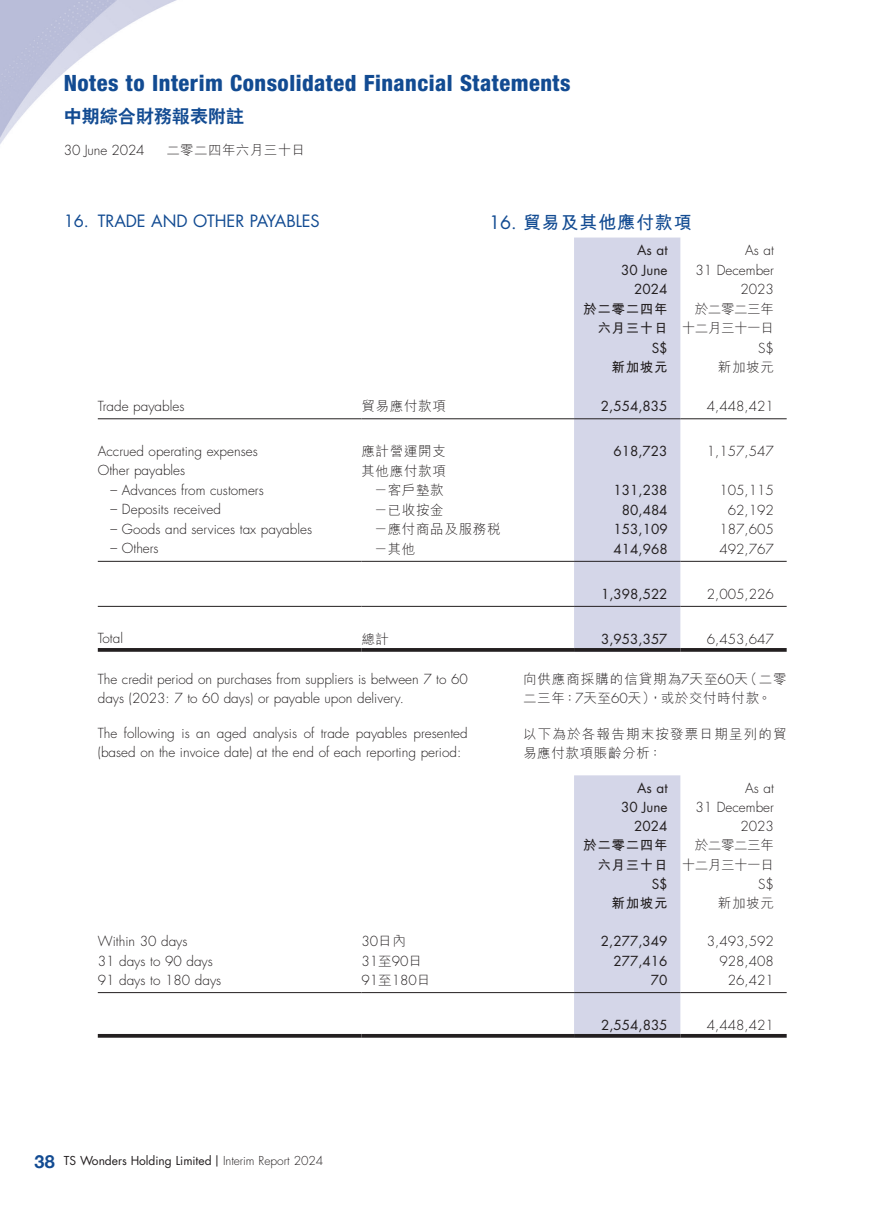
<style>
.page{position:relative;width:893px;height:1212px;background:#fff}
.page>*{position:absolute;margin:0;border:0;box-sizing:border-box;transform-origin:0 0}
.t1{font:800 condensed 22.5px "Helvetica Neue LT Std";letter-spacing:.02em;color:#124b92}
.t2{font:700 18px "M Hei HK";letter-spacing:.045em;color:#124b92}
.t3{font:800 18px "C Hei 2 HK";letter-spacing:.005em;color:#124b92}
.t4{font:700 18px "Helvetica Neue";color:#124b92}
.t5{font:16.5px "Futura Std";letter-spacing:-.005em;color:#124b92}
.t6{font:300 13.5px/19.2px "Futura Std";color:#231f20;text-align:right}
.t7{font:13.5px/19.5px "Futura Std";color:#231f20;text-align:right}
.t8{font:300 13.5px "M Hei HK";letter-spacing:.05em;color:#231f20}
.t9{font:300 13.5px/19.2px "M Hei HK";letter-spacing:.07em;color:#231f20}
.t10{font:700 13.5px/19.5px "M Hei HK";letter-spacing:.05em;color:#231f20;text-align:right}
.t11{font:300 13.5px/19.2px "M Hei HK";letter-spacing:.09em;color:#231f20}
.t12{font:300 13.5px/19.5px "M Hei HK";letter-spacing:-.03em;color:#231f20;text-align:right}
.t13{font:300 13.5px "M Hei HK";letter-spacing:.03em;color:#231f20}
.t14{font:12px "Futura Std";letter-spacing:-.005em;color:#231f20}
.s1{font-family:"Futura Std";font-weight:400}
.s2{font-family:"M Hei HK"}
.s3{font-family:"Futura Std"}
.s4{font-family:"C Hei 2 HK";font-weight:700}
.s5{font-weight:300}
</style>
<div class="page">
<img style="left:0;top:0;width:787px;height:1038px">
<div style="left:574px;top:238px;width:106px;height:410px;background:#d4d6e8"></div>
<hr style="left:98px;top:418px;width:263px;height:1px;background:#231f20">
<hr style="left:361px;top:418px;width:213px;height:1px;background:#231f20">
<hr style="left:574px;top:418px;width:106px;height:1px;background:#231f20">
<hr style="left:680px;top:418px;width:107px;height:1px;background:#231f20">
<hr style="left:98px;top:561px;width:263px;height:1px;background:#231f20">
<hr style="left:361px;top:561px;width:213px;height:1px;background:#231f20">
<hr style="left:574px;top:561px;width:106px;height:1px;background:#231f20">
<hr style="left:680px;top:561px;width:107px;height:1px;background:#231f20">
<hr style="left:98px;top:606px;width:263px;height:1px;background:#231f20">
<hr style="left:361px;top:606px;width:213px;height:1px;background:#231f20">
<hr style="left:574px;top:606px;width:106px;height:1px;background:#231f20">
<hr style="left:680px;top:606px;width:107px;height:1px;background:#231f20">
<svg style="left:98px;top:648px;width:263px;height:4px"></svg>
<svg style="left:361px;top:648px;width:213px;height:4px"></svg>
<svg style="left:574px;top:648px;width:106px;height:4px"></svg>
<svg style="left:680px;top:648px;width:107px;height:4px"></svg>
<div style="left:574px;top:775px;width:106px;height:259px;background:#d4d6e8"></div>
<hr style="left:98px;top:992px;width:263px;height:1px;background:#231f20">
<hr style="left:361px;top:992px;width:213px;height:1px;background:#231f20">
<hr style="left:574px;top:992px;width:106px;height:1px;background:#231f20">
<hr style="left:680px;top:992px;width:107px;height:1px;background:#231f20">
<svg style="left:98px;top:1034px;width:263px;height:4px"></svg>
<svg style="left:361px;top:1034px;width:213px;height:4px"></svg>
<svg style="left:574px;top:1034px;width:106px;height:4px"></svg>
<svg style="left:680px;top:1034px;width:107px;height:4px"></svg>
<h1 class="t1" style="left:64px;top:69px;width:508px">Notes to Interim Consolidated Financial Statements</h1>
<h2 class="t3" style="left:64px;top:107px;width:182px">中期綜合財務報表附註</h2>
<p class="t6" style="left:64px;top:140px;width:82px">30 June 2024</p>
<p class="t13" style="left:166px;top:143px;width:140px">二零二四年六月三十日</p>
<p class="t5" style="left:64px;top:211px;width:257px">16. TRADE AND OTHER PAYABLES</p>
<h2 class="t2" style="left:489px;top:209px;width:204px"><span class="s1">16.</span> 貿易及其他應付款項</h2>
<p class="t7" style="left:621px;top:241px;width:48px">As at<br>30 June<br>2024</p>
<p class="t6" style="left:695px;top:241px;width:80px">As at<br>31 December<br>2023</p>
<p class="t10" style="left:583px;top:298px;width:86px">於二零二四年六月三十日</p>
<p class="t12" style="left:682px;top:299px;width:94px">於二零二三年十二月三十一日</p>
<p class="t7" style="left:652px;top:338px;width:17px">S$</p>
<p class="t6" style="left:758px;top:339px;width:17px">S$</p>
<p class="t10" style="left:611px;top:356px;width:58px">新加坡元</p>
<p class="t8" style="left:718px;top:360px;width:58px">新加坡元</p>
<p class="t6" style="left:98px;top:397px;width:88px">Trade payables</p>
<p class="t8" style="left:361px;top:399px;width:86px">貿易應付款項</p>
<p class="t7" style="left:601px;top:396px;width:68px">2,554,835</p>
<p class="t6" style="left:707px;top:397px;width:69px">4,448,421</p>
<p class="t6" style="left:98px;top:442px;width:161px">Accrued operating expenses</p>
<p class="t8" style="left:361px;top:444px;width:86px">應計營運開支</p>
<p class="t7" style="left:613px;top:441px;width:56px">618,723</p>
<p class="t6" style="left:707px;top:442px;width:69px">1,157,547</p>
<p class="t6" style="left:98px;top:461px;width:89px">Other payables</p>
<p class="t8" style="left:361px;top:464px;width:86px">其他應付款項</p>
<p class="t6" style="left:111px;top:481px;width:155px">– Advances from customers</p>
<p class="t8" style="left:374px;top:483px;width:71px">－客戶墊款</p>
<p class="t7" style="left:613px;top:480px;width:56px">131,238</p>
<p class="t6" style="left:719px;top:481px;width:56px">105,115</p>
<p class="t6" style="left:111px;top:500px;width:112px">– Deposits received</p>
<p class="t8" style="left:374px;top:503px;width:71px">－已收按金</p>
<p class="t7" style="left:622px;top:500px;width:47px">80,484</p>
<p class="t6" style="left:728px;top:500px;width:48px">62,192</p>
<p class="t6" style="left:111px;top:520px;width:203px">– Goods and services tax payables</p>
<p class="t8" style="left:374px;top:522px;width:128px">－應付商品及服務稅</p>
<p class="t7" style="left:613px;top:519px;width:56px">153,109</p>
<p class="t6" style="left:719px;top:520px;width:56px">187,605</p>
<p class="t6" style="left:111px;top:539px;width:50px">– Others</p>
<p class="t8" style="left:374px;top:542px;width:43px">－其他</p>
<p class="t7" style="left:613px;top:539px;width:56px">414,968</p>
<p class="t6" style="left:719px;top:539px;width:56px">492,767</p>
<p class="t7" style="left:601px;top:584px;width:68px">1,398,522</p>
<p class="t6" style="left:707px;top:584px;width:69px">2,005,226</p>
<p class="t6" style="left:98px;top:629px;width:27px">Total</p>
<p class="t8" style="left:361px;top:632px;width:29px">總計</p>
<p class="t7" style="left:601px;top:629px;width:68px">3,953,357</p>
<p class="t6" style="left:707px;top:629px;width:69px">6,453,647</p>
<p class="t6" style="left:98px;top:669px;width:372px;text-align:left">The credit period on purchases from suppliers is between 7 to 60 days (2023: 7 to 60 days) or payable upon delivery.</p>
<p class="t6" style="left:98px;top:724px;width:371px;text-align:left">The following is an aged analysis of trade payables presented (based on the invoice date) at the end of each reporting period:</p>
<p class="t7" style="left:621px;top:778px;width:48px">As at<br>30 June<br>2024</p>
<p class="t6" style="left:695px;top:779px;width:80px">As at<br>31 December<br>2023</p>
<p class="t10" style="left:583px;top:835px;width:86px">於二零二四年六月三十日</p>
<p class="t12" style="left:682px;top:836px;width:94px">於二零二三年十二月三十一日</p>
<p class="t7" style="left:652px;top:874px;width:17px">S$</p>
<p class="t6" style="left:758px;top:875px;width:17px">S$</p>
<p class="t10" style="left:611px;top:892px;width:58px">新加坡元</p>
<p class="t8" style="left:718px;top:896px;width:58px">新加坡元</p>
<p class="t6" style="left:98px;top:932px;width:91px">Within 30 days</p>
<p class="t6" style="left:361px;top:932px;width:46px">30<span class="s2">日內</span></p>
<p class="t7" style="left:601px;top:932px;width:68px">2,277,349</p>
<p class="t6" style="left:707px;top:932px;width:69px">3,493,592</p>
<p class="t6" style="left:98px;top:951px;width:117px">31 days to 90 days</p>
<p class="t6" style="left:361px;top:951px;width:62px">31<span class="s2">至</span>90<span class="s2">日</span></p>
<p class="t7" style="left:613px;top:951px;width:56px">277,416</p>
<p class="t6" style="left:719px;top:951px;width:56px">928,408</p>
<p class="t6" style="left:98px;top:971px;width:125px">91 days to 180 days</p>
<p class="t6" style="left:361px;top:971px;width:70px">91<span class="s2">至</span>180<span class="s2">日</span></p>
<p class="t7" style="left:651px;top:970px;width:18px">70</p>
<p class="t6" style="left:728px;top:971px;width:48px">26,421</p>
<p class="t7" style="left:601px;top:1015px;width:68px">2,554,835</p>
<p class="t6" style="left:707px;top:1015px;width:69px">4,448,421</p>
<p class="t9" style="left:523px;top:669px;width:265px">向供應商採購的信貸期為<span class="s3">7</span>天至<span class="s3">60</span>天（二零二三年：<span class="s3">7</span>天至<span class="s3">60</span>天），或於交付時付款。</p>
<p class="t11" style="left:523px;top:724px;width:265px">以下為於各報告期末按發票日期呈列的貿易應付款項賬齡分析：</p>
<h2 class="t4" style="left:35px;top:1148px;width:22px">38</h2>
<p class="t14" style="left:64px;top:1152px;width:261px">TS Wonders Holding Limited <span class="s4">|</span> <span class="s5">Interim Report 2024</span></p>
</div>
